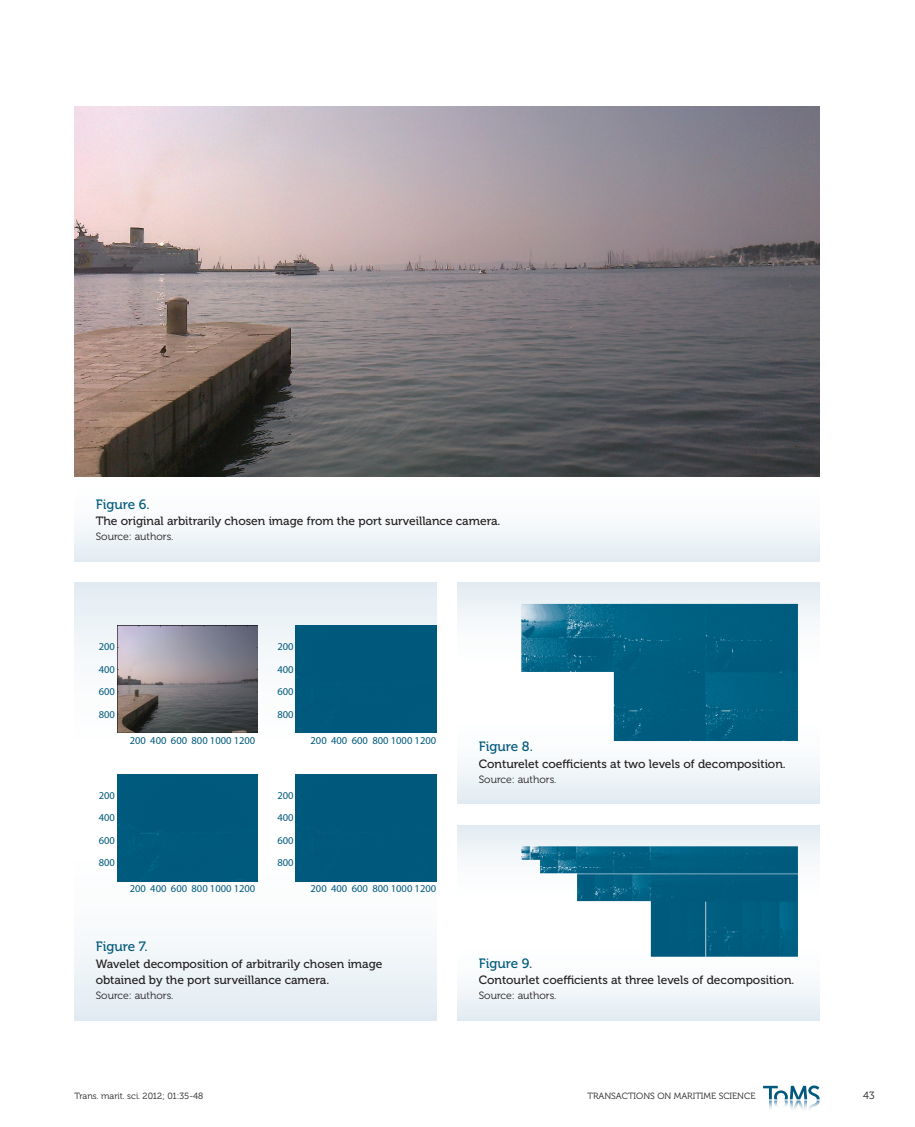
<style>
.page{position:relative;width:915px;height:1127px;background:#fff}
.page>*{position:absolute;margin:0;border:0;box-sizing:border-box;transform-origin:0 0}
.t1{font:13.5px "Museo 500";color:#00597c}
.t2{font:12px/16.5px "Museo 500";color:#231f20}
.t3{font:10.5px/22.5px "Myriad Pro";color:#00597c;text-align:justify}
.t4{font:10.5px "Museo 300";color:#231f20}
.t5{font:9px "Museo 300";color:#231f20}
</style>
<div class="page">
<svg style="left:763px;top:1085px;width:56px;height:25px"></svg>
<svg style="left:74px;top:476px;width:745px;height:85px"></svg>
<svg style="left:74px;top:583px;width:362px;height:437px"></svg>
<svg style="left:457px;top:583px;width:362px;height:221px"></svg>
<img style="left:521px;top:604px;width:276px;height:137px">
<svg style="left:457px;top:825px;width:362px;height:195px"></svg>
<img style="left:521px;top:846px;width:276px;height:111px">
<img style="left:74px;top:106px;width:745px;height:370px">
<img style="left:117px;top:625px;width:140px;height:107px">
<div style="left:296px;top:625px;width:140px;height:107px;background:#00597d"></div>
<div style="left:117px;top:774px;width:140px;height:107px;background:#00597d"></div>
<div style="left:296px;top:774px;width:140px;height:107px;background:#00597d"></div>
<p class="t1" style="left:96px;top:496px;width:55px">Figure 6.</p>
<p class="t2" style="left:96px;top:513px;width:406px">The original arbitrarily chosen image from the port surveillance camera.</p>
<p class="t4" style="left:96px;top:531px;width:79px">Source: authors.</p>
<p class="t3" style="left:99px;top:635px;width:18px">200<br>400<br>600<br>800</p>
<p class="t3" style="left:130px;top:729px;width:127px">200 400 600 800 1000 1200</p>
<p class="t3" style="left:99px;top:784px;width:18px">200<br>400<br>600<br>800</p>
<p class="t3" style="left:130px;top:877px;width:127px">200 400 600 800 1000 1200</p>
<p class="t3" style="left:277px;top:635px;width:18px">200<br>400<br>600<br>800</p>
<p class="t3" style="left:310px;top:729px;width:127px">200 400 600 800 1000 1200</p>
<p class="t3" style="left:277px;top:784px;width:18px">200<br>400<br>600<br>800</p>
<p class="t3" style="left:310px;top:877px;width:127px">200 400 600 800 1000 1200</p>
<p class="t1" style="left:96px;top:939px;width:53px">Figure 7.</p>
<p class="t2" style="left:96px;top:956px;width:288px">Wavelet decomposition of arbitrarily chosen image obtained by the port surveillance camera.</p>
<p class="t4" style="left:96px;top:990px;width:79px">Source: authors.</p>
<p class="t1" style="left:478px;top:739px;width:56px">Figure 8.</p>
<p class="t2" style="left:478px;top:755px;width:308px">Conturelet coefficients at two levels of decomposition.</p>
<p class="t4" style="left:478px;top:773px;width:79px">Source: authors.</p>
<p class="t1" style="left:478px;top:956px;width:55px">Figure 9.</p>
<p class="t2" style="left:478px;top:972px;width:317px">Contourlet coefficients at three levels of decomposition.</p>
<p class="t4" style="left:478px;top:990px;width:79px">Source: authors.</p>
<p class="t5" style="left:74px;top:1091px;width:130px">Trans. marit. sci. 2012; 01:35-48</p>
<p class="t5" style="left:587px;top:1091px;width:169px">TRANSACTIONS ON MARITIME SCIENCE</p>
<p class="t4" style="left:862px;top:1090px;width:13px">43</p>
</div>
